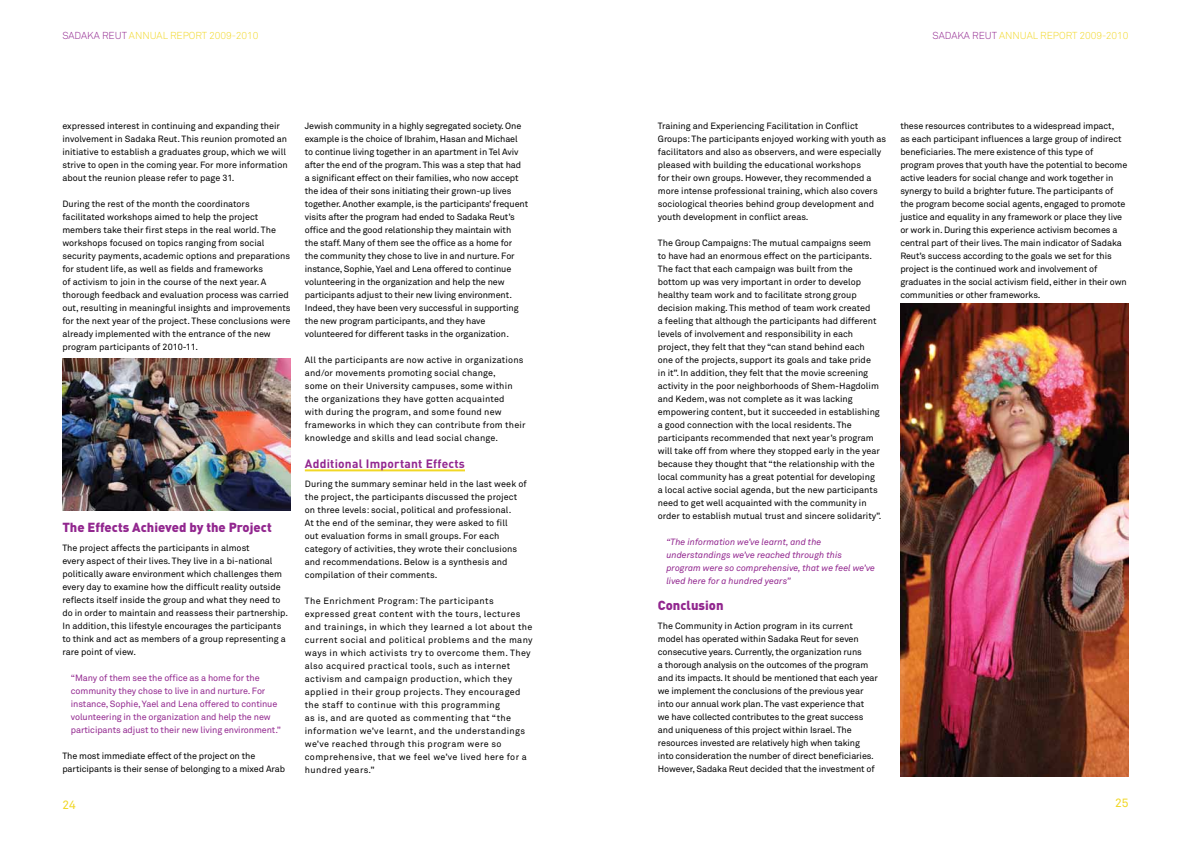
<style>
.page{position:relative;width:1191px;height:842px;background:#fff}
.page>*{position:absolute;margin:0;border:0;box-sizing:border-box;transform-origin:0 0}
.t1{font:900 13px "DIN Pro";color:#92278f}
.t2{font:700 12px "DIN Pro";letter-spacing:.02em;color:#92278f}
.t3{font:12px "Akkurat Pro";color:#f1d725}
.t4{font:10px "Akkurat Light Pro";color:#f1d725}
.t5{font:9px/13px "Akkurat Pro";color:#000}
.t6{font:9px/13px "Akkurat Pro";letter-spacing:.04em;color:#000}
.t7{font:9px/13px "Akkurat Pro";letter-spacing:.02em;color:#000}
.t8{font:9px/13px "Akkurat Pro";letter-spacing:-.01em;color:#92278f}
.t9{font:italic 9px/13px "Akkurat Pro";color:#92278f}
.s1{color:#92278f}
</style>
<div class="page">
<hr style="left:305px;top:469px;width:160px;height:2px;background:#f1d725">
<img style="left:62px;top:359px;width:229px;height:152px">
<img style="left:900px;top:303px;width:228px;height:474px">
<p class="t4" style="left:62px;top:30px;width:197px"><span class="s1">SADAKA REUT</span> ANNUAL REPORT 2009-2010</p>
<p class="t4" style="left:932px;top:30px;width:197px"><span class="s1">SADAKA REUT</span> ANNUAL REPORT 2009-2010</p>
<p class="t5" style="left:62px;top:120px;width:227px">expressed interest in continuing and expanding their involvement in Sadaka Reut. This reunion promoted an initiative to establish a graduates group, which we will strive to open in the coming year. For more information about the reunion please refer to page 31.</p>
<p class="t5" style="left:62px;top:198px;width:230px">During the rest of the month the coordinators facilitated workshops aimed to help the project members take their first steps in the real world. The workshops focused on topics ranging from social security payments, academic options and preparations for student life, as well as fields and frameworks<br>of activism to join in the course of the next year. A thorough feedback and evaluation process was carried out, resulting in meaningful insights and improvements for the next year of the project. These conclusions were already implemented with the entrance of the new program participants of 2010-11.</p>
<h1 class="t1" style="left:62px;top:518px;width:211px">The Effects Achieved by the Project</h1>
<p class="t5" style="left:62px;top:541px;width:227px">The project affects the participants in almost<br>every aspect of their lives. They live in a bi-national politically aware environment which challenges them every day to examine how the difficult reality outside reflects itself inside the group and what they need to do in order to maintain and reassess their partnership.<br>In addition, this lifestyle encourages the participants to think and act as members of a group representing a rare point of view.</p>
<p class="t8" style="left:71px;top:671px;width:212px">“Many of them see the office as a home for the community they chose to live in and nurture. For instance, Sophie, Yael and Lena offered to continue volunteering in the organization and help the new participants adjust to their new living environment.”</p>
<p class="t5" style="left:62px;top:749px;width:224px">The most immediate effect of the project on the participants is their sense of belonging to a mixed Arab</p>
<p class="t5" style="left:305px;top:120px;width:225px">Jewish community in a highly segregated society. One example is the choice of Ibrahim, Hasan and Michael to continue living together in an apartment in Tel Aviv after the end of the program. This was a step that had a significant effect on their families, who now accept the idea of their sons initiating their grown-up lives together. Another example, is the participants’ frequent visits after the program had ended to Sadaka Reut’s office and the good relationship they maintain with<br>the staff. Many of them see the office as a home for<br>the community they chose to live in and nurture. For instance, Sophie, Yael and Lena offered to continue volunteering in the organization and help the new participants adjust to their new living environment.<br>Indeed, they have been very successful in supporting the new program participants, and they have volunteered for different tasks in the organization.</p>
<p class="t7" style="left:305px;top:353px;width:222px">All the participants are now active in organizations and/or movements promoting social change,<br>some on their University campuses, some within the organizations they have gotten acquainted<br>with during the program, and some found new frameworks in which they can contribute from their knowledge and skills and lead social change.</p>
<h2 class="t2" style="left:305px;top:456px;width:162px">Additional Important Effects</h2>
<p class="t5" style="left:305px;top:478px;width:223px">During the summary seminar held in the last week of the project, the participants discussed the project on three levels: social, political and professional.<br>At the end of the seminar, they were asked to fill<br>out evaluation forms in small groups. For each category of activities, they wrote their conclusions and recommendations. Below is a synthesis and compilation of their comments.</p>
<p class="t6" style="left:305px;top:595px;width:229px">The Enrichment Program: The participants expressed great content with the tours, lectures and trainings, in which they learned a lot about the current social and political problems and the many ways in which activists try to overcome them. They also acquired practical tools, such as internet activism and campaign production, which they applied in their group projects. They encouraged the staff to continue with this programming<br>as is, and are quoted as commenting that “the information we’ve learnt, and the understandings we’ve reached through this program were so comprehensive, that we feel we’ve lived here for a hundred years.”</p>
<p class="t5" style="left:658px;top:119px;width:230px">Training and Experiencing Facilitation in Conflict Groups: The participants enjoyed working with youth as facilitators and also as observers, and were especially pleased with building the educational workshops<br>for their own groups. However, they recommended a more intense professional training, which also covers sociological theories behind group development and youth development in conflict areas.</p>
<p class="t5" style="left:658px;top:236px;width:225px">The Group Campaigns: The mutual campaigns seem to have had an enormous effect on the participants.<br>The fact that each campaign was built from the bottom up was very important in order to develop healthy team work and to facilitate strong group decision making. This method of team work created<br>a feeling that although the participants had different levels of involvement and responsibility in each project, they felt that they “can stand behind each one of the projects, support its goals and take pride<br>in it”. In addition, they felt that the movie screening activity in the poor neighborhoods of Shem-Hagdolim and Kedem, was not complete as it was lacking empowering content, but it succeeded in establishing a good connection with the local residents. The participants recommended that next year’s program will take off from where they stopped early in the year because they thought that “the relationship with the local community has a great potential for developing a local active social agenda, but the new participants need to get well acquainted with the community in order to establish mutual trust and sincere solidarity”.</p>
<p class="t9" style="left:666px;top:535px;width:210px">“The information we’ve learnt, and the understandings we’ve reached through this program were so comprehensive, that we feel we’ve lived here for a hundred years”</p>
<h1 class="t1" style="left:658px;top:596px;width:67px">Conclusion</h1>
<p class="t5" style="left:658px;top:619px;width:221px">The Community in Action program in its current model has operated within Sadaka Reut for seven consecutive years. Currently, the organization runs<br>a thorough analysis on the outcomes of the program and its impacts. It should be mentioned that each year we implement the conclusions of the previous year into our annual work plan. The vast experience that we have collected contributes to the great success and uniqueness of this project within Israel. The resources invested are relatively high when taking into consideration the number of direct beneficiaries.<br>However, Sadaka Reut decided that the investment of</p>
<p class="t5" style="left:900px;top:120px;width:228px">these resources contributes to a widespread impact,<br>as each participant influences a large group of indirect beneficiaries. The mere existence of this type of program proves that youth have the potential to become active leaders for social change and work together in synergy to build a brighter future. The participants of the program become social agents, engaged to promote justice and equality in any framework or place they live or work in. During this experience activism becomes a central part of their lives. The main indicator of Sadaka Reut’s success according to the goals we set for this project is the continued work and involvement of graduates in the social activism field, either in their own communities or other frameworks.</p>
<h2 class="t3" style="left:62px;top:798px;width:15px">24</h2>
<h2 class="t3" style="left:1115px;top:795px;width:15px">25</h2>
</div>
